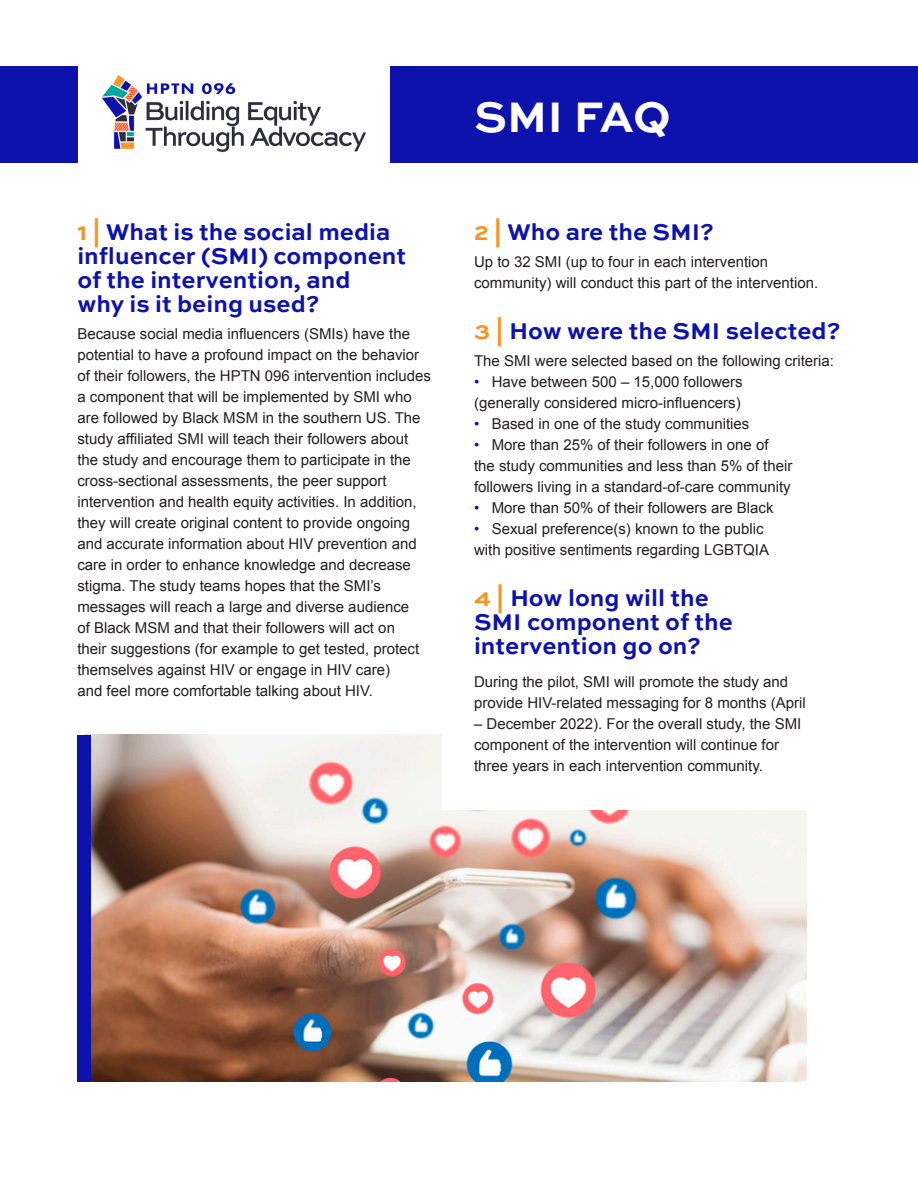
<style>
.page{position:relative;width:918px;height:1188px;background:#fff}
.page>*{position:absolute;margin:0;border:0;box-sizing:border-box;transform-origin:0 0}
.t1{font:700 45px "Sweet Sans Pro";letter-spacing:-.005em;color:#fff}
.Paragraph_Style_1{font:700 24px/24px "Sweet Sans Pro";color:#0d12ad}
.Paragraph_Style_1-2{font:15px/21px "Arial";color:#231f20}
.s1{color:#f7941f}
.s2{color:#0d12ad}
</style>
<div class="page">
<img style="left:102px;top:75px;width:264px;height:78px">
<div style="left:391px;top:67px;width:527px;height:96px;background:#0d12ad"></div>
<div style="left:0;top:67px;width:77px;height:96px;background:#0d12ad"></div>
<img style="left:91px;top:735px;width:715px;height:347px">
<div style="left:77px;top:735px;width:14px;height:347px;background:#0d12ad"></div>
<div style="left:442px;top:607px;width:399px;height:203px;background:#fff"></div>
<p class="Paragraph_Style_1" style="left:77px;top:218px;width:330px"><span class="s1">1 |</span> What is the social media influencer (SMI) component of the intervention, and<br>why is it being used?</p>
<p class="Paragraph_Style_1-2" style="left:77px;top:323px;width:355px">Because social media influencers (SMIs) have the potential to have a profound impact on the behavior of their followers, the HPTN 096 intervention includes a component that will be implemented by SMI who are followed by Black MSM in the southern US. The study affiliated SMI will teach their followers about the study and encourage them to participate in the cross-sectional assessments, the peer support intervention and health equity activities. In addition, they will create original content to provide ongoing and accurate information about HIV prevention and care in order to enhance knowledge and decrease stigma. The study teams hopes that the SMI’s messages will reach a large and diverse audience<br>of Black MSM and that their followers will act on<br>their suggestions (for example to get tested, protect themselves against HIV or engage in HIV care)<br>and feel more comfortable talking about HIV.</p>
<p class="t1" style="left:474px;top:83px;width:198px">SMI FAQ</p>
<p class="Paragraph_Style_1" style="left:474px;top:218px;width:241px"><span class="s1">2 |</span> Who are the SMI?</p>
<p class="Paragraph_Style_1-2" style="left:474px;top:251px;width:346px">Up to 32 SMI (up to four in each intervention community) will conduct this part of the intervention.</p>
<p class="Paragraph_Style_1" style="left:474px;top:317px;width:368px"><span class="s1">3 |</span> How were the SMI selected?</p>
<p class="Paragraph_Style_1-2" style="left:474px;top:350px;width:362px">The SMI were selected based on the following criteria:</p>
<p class="Paragraph_Style_1-2" style="left:474px;top:371px;width:270px"><span class="s2">•</span> Have between 500 – 15,000 followers (generally considered micro-influencers)</p>
<p class="Paragraph_Style_1-2" style="left:474px;top:413px;width:277px"><span class="s2">•</span> Based in one of the study communities</p>
<p class="Paragraph_Style_1-2" style="left:474px;top:434px;width:320px"><span class="s2">•</span> More than 25% of their followers in one of the study communities and less than 5% of their followers living in a standard-of-care community</p>
<p class="Paragraph_Style_1-2" style="left:474px;top:497px;width:301px"><span class="s2">•</span> More than 50% of their followers are Black</p>
<p class="Paragraph_Style_1-2" style="left:474px;top:518px;width:297px"><span class="s2">•</span> Sexual preference(s) known to the public with positive sentiments regarding LGBTQIA</p>
<p class="Paragraph_Style_1" style="left:474px;top:584px;width:260px"><span class="s1">4 |</span> How long will the<br>SMI component of the intervention go on?</p>
<p class="Paragraph_Style_1-2" style="left:474px;top:671px;width:333px">During the pilot, SMI will promote the study and provide HIV-related messaging for 8 months (April</p>
<p class="Paragraph_Style_1-2" style="left:474px;top:713px;width:329px">– December 2022). For the overall study, the SMI component of the intervention will continue for three years in each intervention community.</p>
</div>
